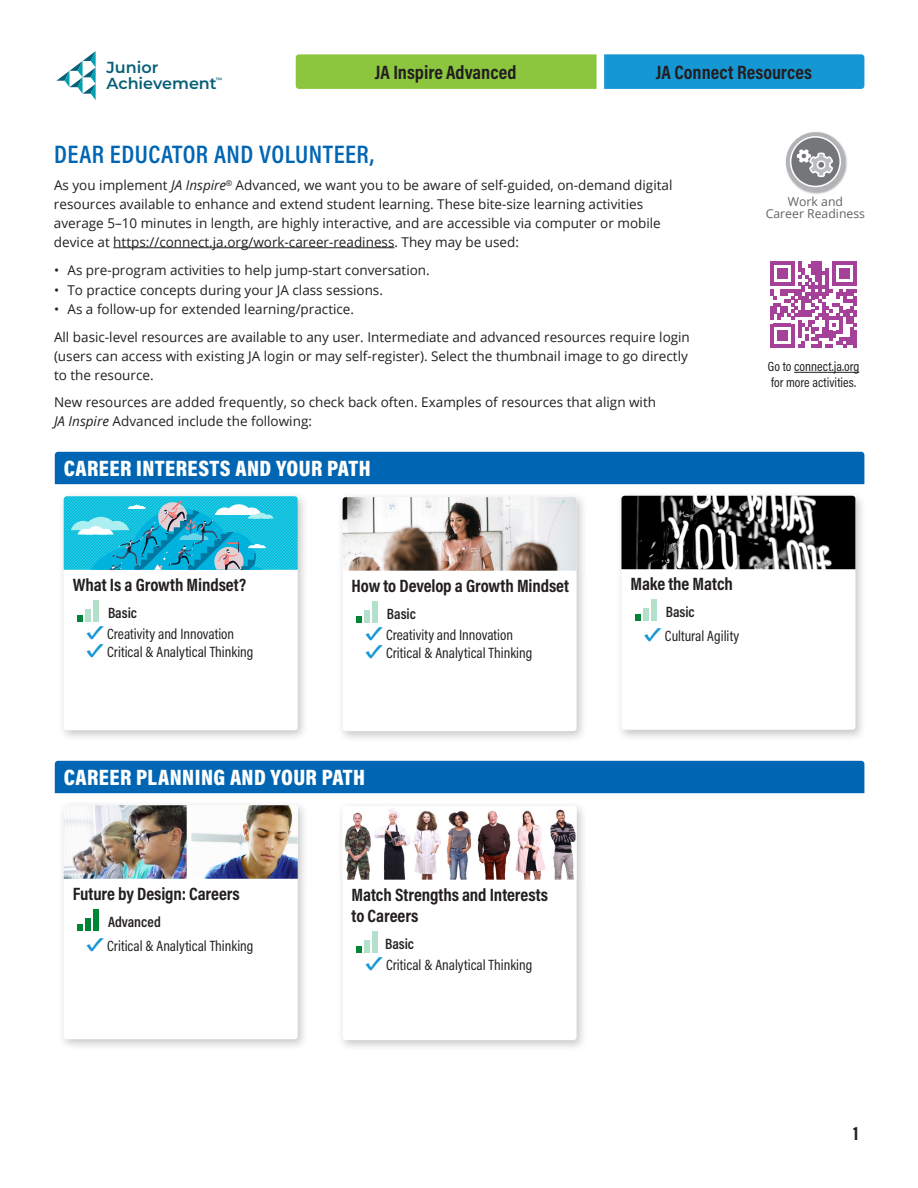
<style>
.page{position:relative;width:918px;height:1188px;background:#fff}
.page>*{position:absolute;margin:0;border:0;box-sizing:border-box;transform-origin:0 0}
.t1{font:600 25.5px "Acumin Pro Cond";letter-spacing:.02em;color:#0066b3}
.H2_card{font:900 22.5px "Acumin Pro Cond";letter-spacing:.02em;color:#fff}
.H1_program{font:700 19.5px "Acumin Pro Cond";color:#231f20}
.H3_card{font:700 18px/21px "Acumin Pro Cond";letter-spacing:-.005em;color:#231f20}
.t2{font:600 16.05px/16px "Montserrat";color:#085f77}
.t3{font:15px "Acumin Pro Cond";color:#231f20}
.body_difficulty_card{font:600 15px "Acumin Pro Cond";color:#231f20}
.Body{font:13.5px/18.8px "Open Sans";color:#231f20}
.body_qr_tagline{font:13.5px/16.5px "Acumin Pro Cond";color:#231f20}
.t4{font:12.3px/12.3px "Open Sans";color:#636366;text-align:center}
.t5{font:600 6.15px "Montserrat";color:#085f77}
.s1{font-style:italic}
.s2{font-weight:700;font-size:18.9px;color:#1597d4}
</style>
<div class="page">
<div style="left:604px;top:54px;width:260px;height:35px;background:#1597d4"></div>
<img style="left:785px;top:132px;width:62px;height:62px">
<div style="left:786px;top:132px;width:59px;height:59px;background:#b1b3b6;border-radius:50%"></div>
<svg style="left:790px;top:136px;width:51px;height:51px"></svg>
<div style="left:791px;top:138px;width:48px;height:48px;background:#747679;border-radius:50%"></div>
<svg style="left:797px;top:149px;width:36px;height:28px"></svg>
<svg style="left:56px;top:51px;width:40px;height:49px"></svg>
<div style="left:296px;top:54px;width:301px;height:35px;background:#8cc63e"></div>
<hr style="left:113px;top:247px;width:281px;height:1px;background:#231f20">
<hr style="left:794px;top:372px;width:65px;height:1px;background:#231f20">
<svg style="left:770px;top:261px;width:87px;height:87px"></svg>
<div style="left:55px;top:452px;width:809px;height:32px;background:#0066b3"></div>
<div style="left:58px;top:491px;width:251px;height:251px;background:#231f20;opacity:.25"></div>
<svg style="left:64px;top:570px;width:234px;height:160px"></svg>
<svg style="left:64px;top:496px;width:234px;height:74px;background:#2dbad6"></svg>
<div style="left:94px;top:600px;width:5px;height:22px;background:#b3e0ca"></div>
<div style="left:86px;top:609px;width:5px;height:13px;background:#b3e0ca"></div>
<svg style="left:78px;top:615px;width:5px;height:7px"></svg>
<div style="left:337px;top:492px;width:251px;height:251px;background:#231f20;opacity:.25"></div>
<svg style="left:343px;top:571px;width:234px;height:160px"></svg>
<img style="left:343px;top:497px;width:234px;height:74px">
<div style="left:373px;top:601px;width:5px;height:22px;background:#b3e0ca"></div>
<div style="left:365px;top:610px;width:5px;height:13px;background:#b3e0ca"></div>
<svg style="left:357px;top:616px;width:5px;height:7px"></svg>
<div style="left:616px;top:491px;width:251px;height:251px;background:#231f20;opacity:.25"></div>
<svg style="left:621px;top:569px;width:234px;height:161px"></svg>
<img style="left:621px;top:496px;width:234px;height:73px">
<div style="left:651px;top:599px;width:6px;height:22px;background:#b3e0ca"></div>
<div style="left:643px;top:608px;width:6px;height:13px;background:#b3e0ca"></div>
<div style="left:635px;top:614px;width:6px;height:7px;background:#008435"></div>
<div style="left:55px;top:761px;width:809px;height:32px;background:#0066b3"></div>
<div style="left:58px;top:800px;width:251px;height:251px;background:#231f20;opacity:.25"></div>
<svg style="left:64px;top:879px;width:234px;height:160px"></svg>
<img style="left:64px;top:805px;width:234px;height:74px">
<div style="left:94px;top:909px;width:5px;height:22px;background:#008435"></div>
<div style="left:86px;top:918px;width:5px;height:13px;background:#008435"></div>
<svg style="left:78px;top:924px;width:5px;height:7px"></svg>
<div style="left:337px;top:801px;width:251px;height:251px;background:#231f20;opacity:.25"></div>
<svg style="left:343px;top:880px;width:234px;height:160px"></svg>
<img style="left:343px;top:806px;width:234px;height:74px">
<div style="left:373px;top:931px;width:5px;height:22px;background:#b3e0ca"></div>
<div style="left:365px;top:940px;width:5px;height:13px;background:#b3e0ca"></div>
<svg style="left:357px;top:946px;width:5px;height:7px"></svg>
<p class="t2" style="left:107px;top:59px;width:112px">Junior<br>Achievement</p>
<p class="t5" style="left:216px;top:75px;width:8px">™</p>
<h1 class="H1_program" style="left:375px;top:59px;width:143px">JA Inspire Advanced</h1>
<h3 class="H1_program" style="left:656px;top:59px;width:158px">JA Connect Resources</h3>
<h2 class="t1" style="left:54px;top:137px;width:322px">DEAR EDUCATOR AND VOLUNTEER,</h2>
<p class="Body" style="left:54px;top:176px;width:620px">As you implement <span class="s1">JA Inspire</span><sup>®</sup> Advanced, we want you to be aware of self-guided, on-demand digital resources available to enhance and extend student learning. These bite-size learning activities average 5–10 minutes in length, are highly interactive, and are accessible via computer or mobile device at https://connect.ja.org/work-career-readiness. They may be used:</p>
<p class="Body" style="left:54px;top:261px;width:377px">• As pre-program activities to help jump-start conversation.</p>
<p class="Body" style="left:54px;top:280px;width:331px">• To practice concepts during your JA class sessions.</p>
<p class="Body" style="left:54px;top:300px;width:302px">• As a follow-up for extended learning/practice.</p>
<p class="Body" style="left:54px;top:327px;width:637px">All basic-level resources are available to any user. Intermediate and advanced resources require login (users can access with existing JA login or may self-register). Select the thumbnail image to go directly to the resource.</p>
<p class="Body" style="left:54px;top:393px;width:604px">New resources are added frequently, so check back often. Examples of resources that align with<br><span class="s1">JA Inspire</span> Advanced include the following:</p>
<p class="H2_card" style="left:64px;top:454px;width:308px">CAREER INTERESTS AND YOUR PATH</p>
<p class="t4" style="left:766px;top:195px;width:101px">Work and<br>Career Readiness</p>
<p class="body_qr_tagline" style="left:768px;top:358px;width:93px">Go to connect.ja.org for more activities.</p>
<p class="H3_card" style="left:73px;top:574px;width:175px">What Is a Growth Mindset?</p>
<p class="body_difficulty_card" style="left:108px;top:603px;width:31px">Basic</p>
<p class="t3" style="left:86px;top:624px;width:149px"><span class="s2">✓</span>Creativity and Innovation</p>
<p class="t3" style="left:86px;top:642px;width:169px"><span class="s2">✓</span>Critical &amp; Analytical Thinking</p>
<p class="H3_card" style="left:352px;top:574px;width:219px">How to Develop a Growth Mindset</p>
<p class="body_difficulty_card" style="left:387px;top:604px;width:31px">Basic</p>
<p class="t3" style="left:365px;top:625px;width:149px"><span class="s2">✓</span>Creativity and Innovation</p>
<p class="t3" style="left:365px;top:643px;width:169px"><span class="s2">✓</span>Critical &amp; Analytical Thinking</p>
<p class="H3_card" style="left:630px;top:573px;width:104px">Make the Match</p>
<p class="body_difficulty_card" style="left:666px;top:602px;width:31px">Basic</p>
<p class="t3" style="left:644px;top:627px;width:97px"><span class="s2">✓</span>Cultural Agility</p>
<p class="H2_card" style="left:64px;top:763px;width:303px">CAREER PLANNING AND YOUR PATH</p>
<p class="H3_card" style="left:73px;top:883px;width:169px">Future by Design: Careers</p>
<p class="body_difficulty_card" style="left:108px;top:912px;width:54px">Advanced</p>
<p class="t3" style="left:86px;top:936px;width:169px"><span class="s2">✓</span>Critical &amp; Analytical Thinking</p>
<p class="H3_card" style="left:352px;top:883px;width:198px">Match Strengths and Interests to Careers</p>
<p class="body_difficulty_card" style="left:385px;top:934px;width:31px">Basic</p>
<p class="t3" style="left:365px;top:955px;width:169px"><span class="s2">✓</span>Critical &amp; Analytical Thinking</p>
<h3 class="H1_program" style="left:853px;top:1120px;width:7px">1</h3>
</div>
